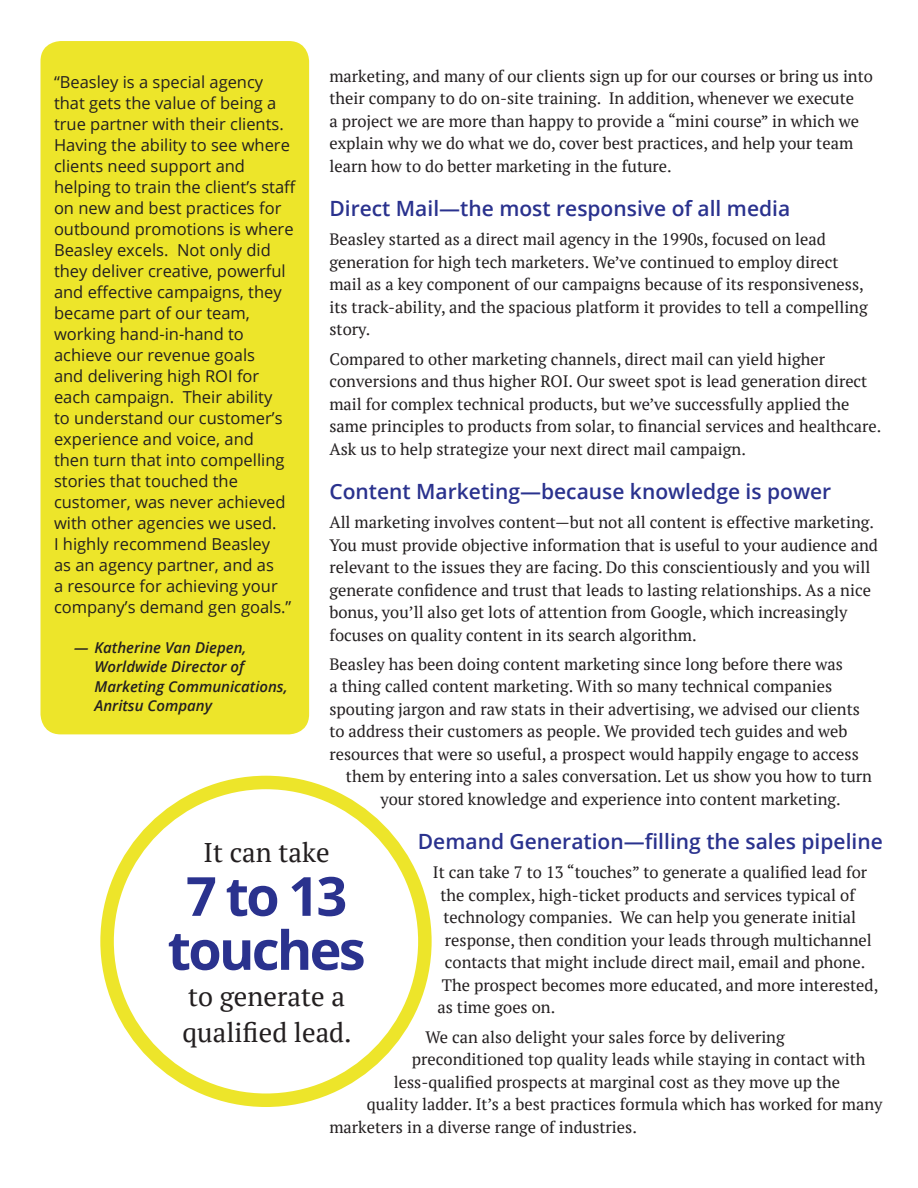
<style>
.page{position:relative;width:918px;height:1188px;background:#fff}
.page>*{position:absolute;margin:0;border:0;box-sizing:border-box;transform-origin:0 0}
.t1{font:700 54px/54px "Open Sans";letter-spacing:-.05em;color:#2a328e;text-align:center}
.t2{font:27px/36px "PT Serif";color:#231f20}
.Blue_14pt_subhead_01{font:600 21px "Open Sans";color:#2a328e}
.t3{font:16.5px/22.5px "PT Serif";color:#231f20}
.Blue_14pt_subhead_01-2{font:16.5px/21px "Open Sans";color:#231f20}
.t4{font:italic 600 15px/19.5px "Open Sans";color:#231f20}
</style>
<div class="page">
<div style="left:40px;top:41px;width:269px;height:693px;background:#ede52a;border-radius:20px"></div>
<div style="left:100px;top:776px;width:332px;height:331px;border:14px solid #ede52a;border-radius:50%"></div>
<p class="t3" style="left:329px;top:65px;width:545px">marketing, and many of our clients sign up for our courses or bring us into their company to do on-site training. In addition, whenever we execute<br>a project we are more than happy to provide a “mini course” in which we explain why we do what we do, cover best practices, and help your team learn how to do better marketing in the future.</p>
<p class="Blue_14pt_subhead_01" style="left:329px;top:194px;width:462px">Direct Mail—the most responsive of all media</p>
<p class="t3" style="left:329px;top:228px;width:540px">Beasley started as a direct mail agency in the 1990s, focused on lead generation for high tech marketers. We’ve continued to employ direct mail as a key component of our campaigns because of its responsiveness, its track-ability, and the spacious platform it provides to tell a compelling story.</p>
<p class="t3" style="left:329px;top:347px;width:554px">Compared to other marketing channels, direct mail can yield higher conversions and thus higher ROI. Our sweet spot is lead generation direct mail for complex technical products, but we’ve successfully applied the same principles to products from solar, to financial services and healthcare.<br>Ask us to help strategize your next direct mail campaign.</p>
<p class="Blue_14pt_subhead_01" style="left:329px;top:477px;width:503px">Content Marketing—because knowledge is power</p>
<p class="t3" style="left:329px;top:511px;width:550px">All marketing involves content—but not all content is effective marketing.<br>You must provide objective information that is useful to your audience and relevant to the issues they are facing. Do this conscientiously and you will generate confidence and trust that leads to lasting relationships. As a nice bonus, you’ll also get lots of attention from Google, which increasingly focuses on quality content in its search algorithm.</p>
<p class="t3" style="left:329px;top:653px;width:515px">Beasley has been doing content marketing since long before there was</p>
<p class="t3" style="left:329px;top:675px;width:504px">a thing called content marketing. With so many technical companies</p>
<p class="t3" style="left:329px;top:698px;width:532px">spouting jargon and raw stats in their advertising, we advised our clients</p>
<p class="t3" style="left:329px;top:720px;width:520px">to address their customers as people. We provided tech guides and web</p>
<p class="t3" style="left:329px;top:743px;width:531px">resources that were so useful, a prospect would happily engage to access</p>
<p class="t3" style="left:346px;top:765px;width:528px">them by entering into a sales conversation. Let us show you how to turn</p>
<p class="t3" style="left:380px;top:788px;width:462px">your stored knowledge and experience into content marketing.</p>
<p class="Blue_14pt_subhead_01" style="left:418px;top:827px;width:466px">Demand Generation—filling the sales pipeline</p>
<p class="t3" style="left:433px;top:861px;width:436px">It can take 7 to 13 “touches” to generate a qualified lead for</p>
<p class="t3" style="left:440px;top:884px;width:416px">the complex, high-ticket products and services typical of</p>
<p class="t3" style="left:443px;top:906px;width:414px">technology companies. We can help you generate initial</p>
<p class="t3" style="left:445px;top:929px;width:428px">response, then condition your leads through multichannel</p>
<p class="t3" style="left:445px;top:951px;width:422px">contacts that might include direct mail, email and phone.</p>
<p class="t3" style="left:442px;top:974px;width:438px">The prospect becomes more educated, and more interested,</p>
<p class="t3" style="left:437px;top:996px;width:119px">as time goes on.</p>
<p class="t3" style="left:425px;top:1025px;width:361px">We can also delight your sales force by delivering</p>
<p class="t3" style="left:412px;top:1048px;width:455px">preconditioned top quality leads while staying in contact with</p>
<p class="t3" style="left:394px;top:1070px;width:448px">less-qualified prospects at marginal cost as they move up the</p>
<p class="t3" style="left:367px;top:1093px;width:517px">quality ladder. It’s a best practices formula which has worked for many</p>
<p class="t3" style="left:329px;top:1115px;width:309px">marketers in a diverse range of industries.</p>
<p class="Blue_14pt_subhead_01-2" style="left:54px;top:71px;width:244px">“Beasley is a special agency that gets the value of being a true partner with their clients.<br>Having the ability to see where clients need support and helping to train the client’s staff on new and best practices for outbound promotions is where<br>Beasley excels. Not only did they deliver creative, powerful and effective campaigns, they became part of our team, working hand-in-hand to achieve our revenue goals<br>and delivering high ROI for each campaign. Their ability<br>to understand our customer’s experience and voice, and<br>then turn that into compelling stories that touched the customer, was never achieved with other agencies we used.<br>I highly recommend Beasley<br>as an agency partner, and as<br>a resource for achieving your company’s demand gen goals.”</p>
<p class="t4" style="left:94px;top:637px;width:195px;text-indent:-20px">— Katherine Van Diepen,<br>Worldwide Director of<br>Marketing Communications,<br>Anritsu Company</p>
<p class="t2" style="left:204px;top:834px;width:128px">It can take</p>
<p class="t1" style="left:168px;top:868px;width:200px">7 to 13 touches</p>
<p class="t2" style="left:182px;top:978px;width:171px">to generate a qualified lead.</p>
</div>
